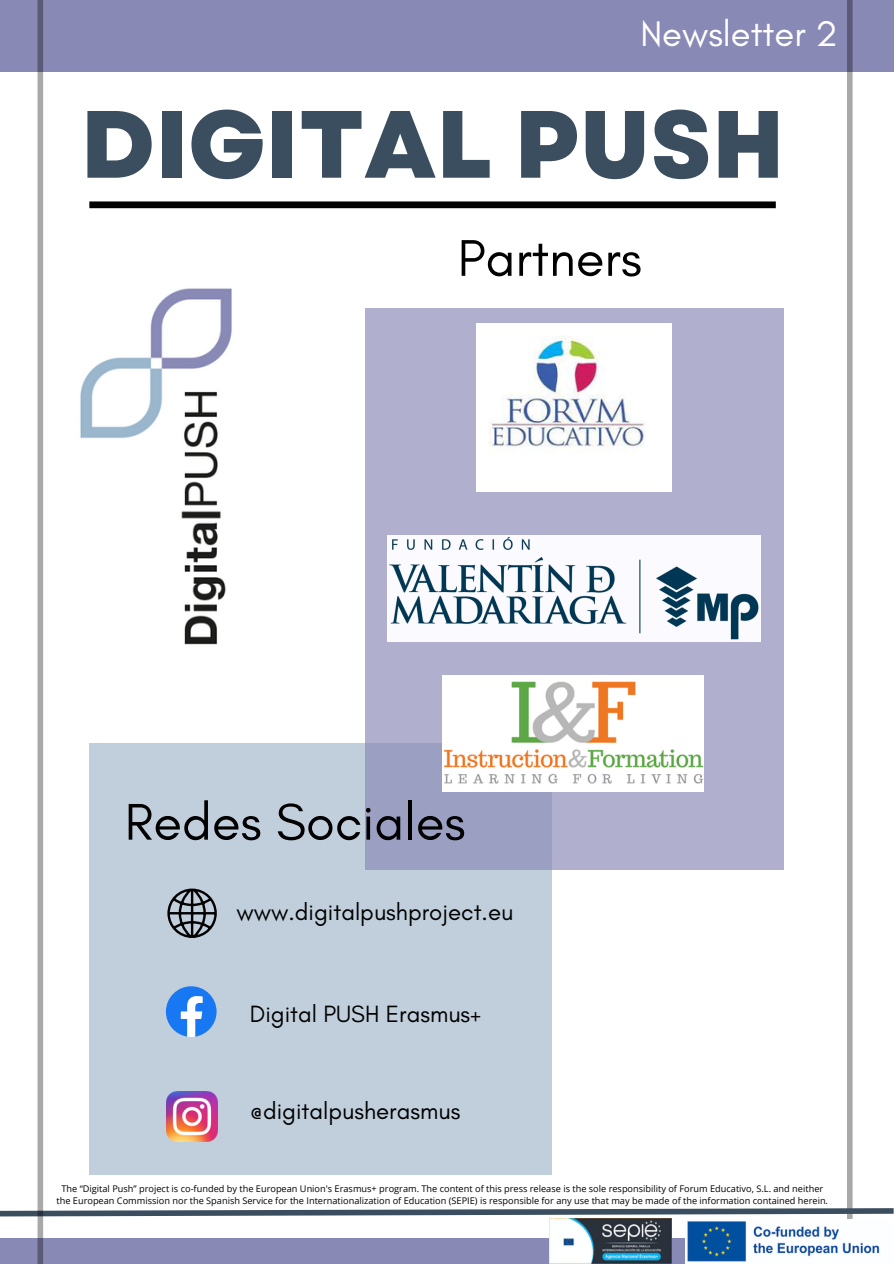
<style>
.page{position:relative;width:894px;height:1264px;background:#fff}
.page>*{position:absolute;margin:0;border:0;box-sizing:border-box;transform-origin:0 0}
.t1{font:800 95.25px "Garet";color:#3b4e5f}
.t2{font:52.5px "Glacial Indifference";color:#000}
.t3{font:36.3px "Glacial Indifference";color:#fff}
.t4{font:24px "Glacial Indifference";color:#000}
.t5{font:9.15px/12.3px "Open Sans";color:#000;text-align:center}
</style>
<div class="page">
<div style="left:0;top:0;width:893px;height:71px;background:#8989b6"></div>
<div style="left:846px;top:0;width:6px;height:1263px;background:#a9a9a9"></div>
<div style="left:89px;top:201px;width:686px;height:7px;background:#000"></div>
<svg style="left:0;top:1205px;width:893px;height:14px"></svg>
<img style="left:43px;top:257px;width:189px;height:413px">
<div style="left:89px;top:743px;width:463px;height:431px;background:#c1cfdc"></div>
<svg style="left:365px;top:308px;width:418px;height:562px;background:#adaecc"></svg>
<div style="left:0;top:1237px;width:893px;height:26px;background:#8989b6"></div>
<svg style="left:37px;top:0;width:6px;height:1263px;background:#a9a9ac"></svg>
<img style="left:476px;top:323px;width:195px;height:168px">
<img style="left:387px;top:535px;width:373px;height:107px">
<img style="left:442px;top:675px;width:261px;height:116px">
<svg style="left:167px;top:888px;width:50px;height:50px"></svg>
<svg style="left:166px;top:986px;width:50px;height:50px"></svg>
<img style="left:167px;top:1091px;width:50px;height:50px">
<img style="left:549px;top:1218px;width:122px;height:45px">
<img style="left:685px;top:1219px;width:208px;height:44px">
<h4 class="t3" style="left:640px;top:11px;width:199px">Newsletter 2</h4>
<h3 class="t1" style="left:80px;top:76px;width:705px">DIGITAL PUSH</h3>
<p class="t2" style="left:457px;top:226px;width:186px">Partners</p>
<p class="t2" style="left:125px;top:789px;width:342px">Redes Sociales</p>
<h4 class="t4" style="left:236px;top:897px;width:278px">www.digitalpushproject.eu</h4>
<p class="t4" style="left:250px;top:998px;width:233px">Digital PUSH Erasmus+</p>
<h4 class="t4" style="left:250px;top:1095px;width:212px">@digitalpusherasmus</h4>
<p class="t5" style="left:56px;top:1182px;width:772px">The “Digital Push” project is co-funded by the European Union's Erasmus+ program. The content of this press release is the sole responsibility of Forum Educativo, S.L. and neither the European Commission nor the Spanish Service for the Internationalization of Education (SEPIE) is responsible for any use that may be made of the information contained herein.</p>
</div>
